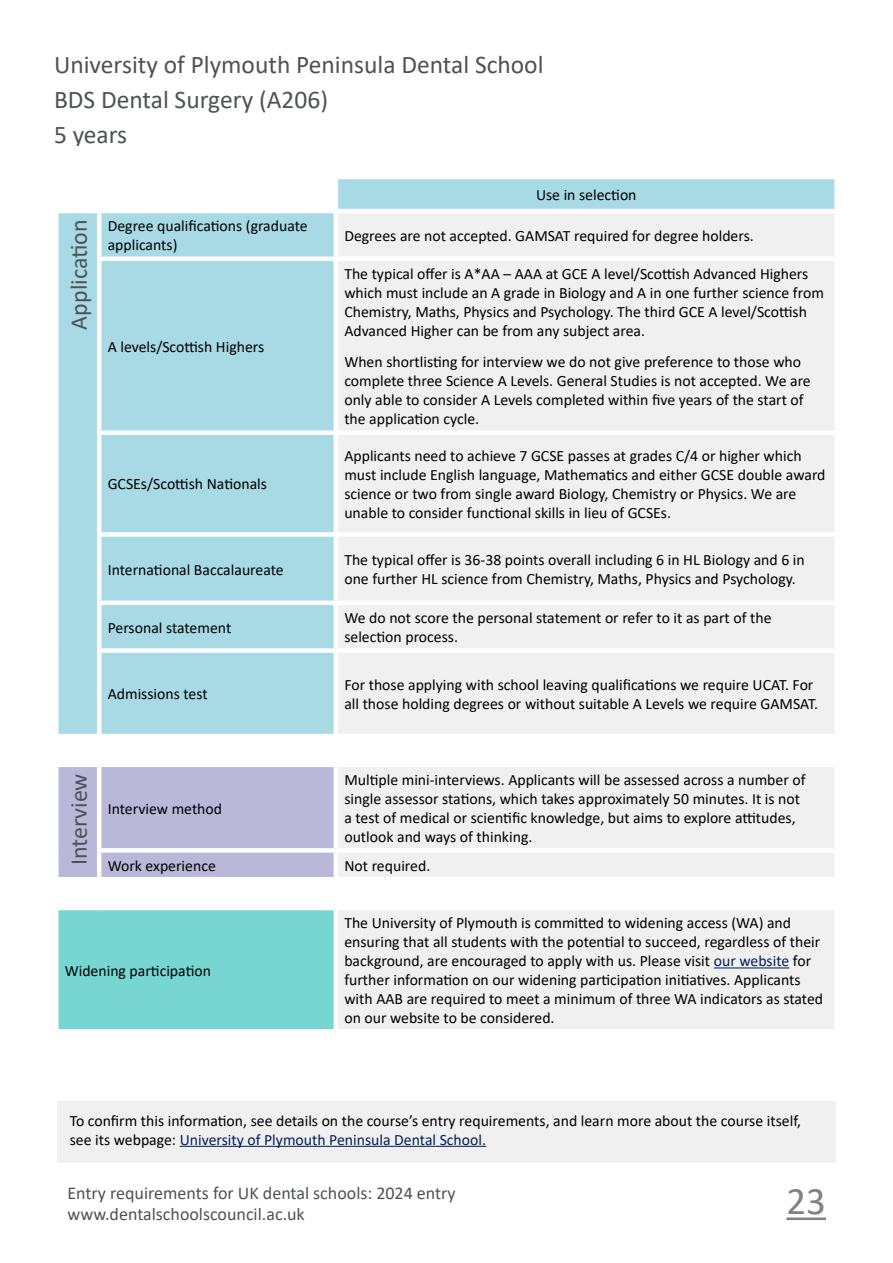
<style>
.page{position:relative;width:893px;height:1263px;background:#fff}
.page>*{position:absolute;margin:0;border:0;box-sizing:border-box;transform-origin:0 0}
.t1{font:39px "Calibri";color:#818082}
.t2{font:25.5px/35.1px "Calibri";color:#4e5156}
.t3{font:24px "Calibri";color:#4e5156}
.t4{font:18px/21.6px "Calibri";color:#4e5156}
.t5{font:15.75px/18.9px "Calibri";color:#000}
.s1{color:#00205c}
</style>
<div class="page">
<hr style="left:786px;top:1217px;width:40px;height:3px;background:#818082">
<div style="left:56px;top:1099px;width:781px;height:65px;background:#f0f0f0"></div>
<hr style="left:180px;top:1146px;width:306px;height:1px;background:#00205c">
<div style="left:54px;top:1098px;width:785px;height:67px;border:3px solid #fff"></div>
<div style="left:338px;top:179px;width:496px;height:30px;background:#a8dae5"></div>
<div style="left:58px;top:213px;width:276px;height:521px;background:#a8dae5"></div>
<div style="left:338px;top:213px;width:496px;height:816px;background:#f0f0f0"></div>
<div style="left:58px;top:767px;width:276px;height:110px;background:#bab8d9"></div>
<div style="left:56px;top:908px;width:280px;height:123px;background:#77d6d2"></div>
<hr style="left:54px;top:910px;width:4px;height:119px;background:#fff">
<hr style="left:97px;top:213px;width:4px;height:43px;background:#fff">
<div style="left:97px;top:256px;width:239px;height:5px;background:#fff"></div>
<hr style="left:97px;top:261px;width:4px;height:169px;background:#fff">
<div style="left:336px;top:256px;width:503px;height:5px;background:#fff"></div>
<div style="left:97px;top:430px;width:239px;height:5px;background:#fff"></div>
<hr style="left:97px;top:435px;width:4px;height:97px;background:#fff">
<div style="left:336px;top:430px;width:503px;height:5px;background:#fff"></div>
<div style="left:97px;top:532px;width:239px;height:5px;background:#fff"></div>
<hr style="left:97px;top:537px;width:4px;height:63px;background:#fff">
<div style="left:336px;top:532px;width:503px;height:5px;background:#fff"></div>
<div style="left:97px;top:600px;width:239px;height:5px;background:#fff"></div>
<hr style="left:97px;top:605px;width:4px;height:43px;background:#fff">
<div style="left:336px;top:600px;width:503px;height:5px;background:#fff"></div>
<div style="left:97px;top:648px;width:239px;height:5px;background:#fff"></div>
<hr style="left:97px;top:653px;width:4px;height:81px;background:#fff">
<div style="left:336px;top:648px;width:503px;height:5px;background:#fff"></div>
<hr style="left:336px;top:734px;width:503px;height:4px;background:#fff">
<hr style="left:97px;top:767px;width:4px;height:81px;background:#fff">
<hr style="left:336px;top:763px;width:503px;height:4px;background:#fff">
<div style="left:97px;top:848px;width:239px;height:5px;background:#fff"></div>
<hr style="left:97px;top:853px;width:4px;height:24px;background:#fff">
<div style="left:336px;top:848px;width:503px;height:5px;background:#fff"></div>
<hr style="left:336px;top:877px;width:503px;height:4px;background:#fff">
<hr style="left:54px;top:906px;width:45px;height:4px;background:#fff">
<hr style="left:99px;top:906px;width:237px;height:4px;background:#fff">
<hr style="left:336px;top:906px;width:503px;height:4px;background:#fff">
<hr style="left:334px;top:910px;width:4px;height:119px;background:#fff">
<div style="left:54px;top:1029px;width:45px;height:5px;background:#fff"></div>
<div style="left:99px;top:1029px;width:237px;height:5px;background:#fff"></div>
<hr style="left:714px;top:967px;width:75px;height:1px;background:#00205c">
<h2 class="t2" style="left:54px;top:46px;width:491px">University of Plymouth Peninsula Dental School<br>BDS Dental Surgery (A206)<br>5 years</h2>
<p class="t5" style="left:536px;top:185px;width:102px">Use in selection</p>
<h3 class="t3" style="left:62px;top:330px;width:111px;rotate:-90deg">Application</h3>
<p class="t5" style="left:108px;top:216px;width:201px">Degree qualifications (graduate applicants)</p>
<p class="t5" style="left:344px;top:226px;width:411px">Degrees are not accepted. GAMSAT required for degree holders.</p>
<p class="t5" style="left:108px;top:337px;width:158px">A levels/Scottish Highers</p>
<p class="t5" style="left:344px;top:264px;width:481px">The typical offer is A*AA – AAA at GCE A level/Scottish Advanced Highers which must include an A grade in Biology and A in one further science from Chemistry, Maths, Physics and Psychology. The third GCE A level/Scottish Advanced Higher can be from any subject area.</p>
<p class="t5" style="left:344px;top:352px;width:468px">When shortlisting for interview we do not give preference to those who complete three Science A Levels. General Studies is not accepted. We are only able to consider A Levels completed within five years of the start of the application cycle.</p>
<p class="t5" style="left:108px;top:474px;width:161px">GCSEs/Scottish Nationals</p>
<p class="t5" style="left:344px;top:446px;width:483px">Applicants need to achieve 7 GCSE passes at grades C/4 or higher which must include English language, Mathematics and either GCSE double award science or two from single award Biology, Chemistry or Physics. We are unable to consider functional skills in lieu of GCSEs.</p>
<p class="t5" style="left:108px;top:559px;width:178px">International Baccalaureate</p>
<p class="t5" style="left:344px;top:550px;width:462px">The typical offer is 36-38 points overall including 6 in HL Biology and 6 in one further HL science from Chemistry, Maths, Physics and Psychology.</p>
<p class="t5" style="left:108px;top:617px;width:125px">Personal statement</p>
<p class="t5" style="left:344px;top:608px;width:429px">We do not score the personal statement or refer to it as part of the selection process.</p>
<p class="t5" style="left:108px;top:684px;width:102px">Admissions test</p>
<p class="t5" style="left:344px;top:675px;width:475px">For those applying with school leaving qualifications we require UCAT. For all those holding degrees or without suitable A Levels we require GAMSAT.</p>
<h3 class="t3" style="left:62px;top:865px;width:94px;rotate:-90deg">Interview</h3>
<p class="t5" style="left:108px;top:798px;width:116px">Interview method</p>
<p class="t5" style="left:344px;top:770px;width:463px">Multiple mini-interviews. Applicants will be assessed across a number of single assessor stations, which takes approximately 50 minutes. It is not a test of medical or scientific knowledge, but aims to explore attitudes, outlook and ways of thinking.</p>
<p class="t5" style="left:108px;top:856px;width:110px">Work experience</p>
<p class="t5" style="left:344px;top:856px;width:87px">Not required.</p>
<p class="t5" style="left:65px;top:960px;width:148px">Widening participation</p>
<p class="t5" style="left:344px;top:913px;width:480px">The University of Plymouth is committed to widening access (WA) and ensuring that all students with the potential to succeed, regardless of their background, are encouraged to apply with us. Please visit <span class="s1">our website</span> for further information on our widening participation initiatives. Applicants with AAB are required to meet a minimum of three WA indicators as stated on our website to be considered.</p>
<p class="t5" style="left:70px;top:1110px;width:733px">To confirm this information, see details on the course’s entry requirements, and learn more about the course itself, see its webpage: <span class="s1">University of Plymouth Peninsula Dental School.</span></p>
<p class="t4" style="left:68px;top:1181px;width:390px">Entry requirements for UK dental schools: 2024 entry www.dentalschoolscouncil.ac.uk</p>
<h1 class="t1" style="left:786px;top:1174px;width:41px">23</h1>
</div>
